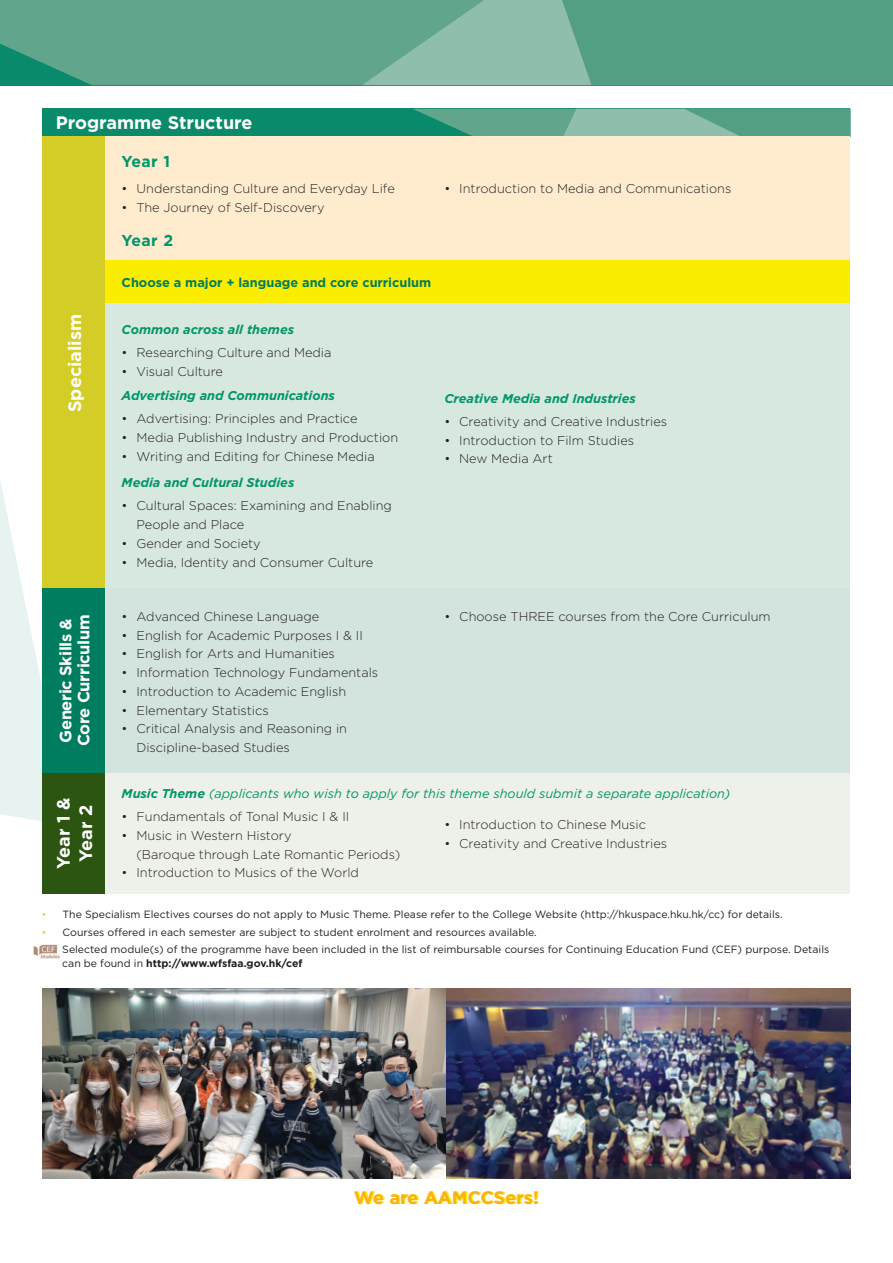
<style>
.page{position:relative;width:893px;height:1263px;background:#fff}
.page>*{position:absolute;margin:0;border:0;box-sizing:border-box;transform-origin:0 0}
.t1{font:700 18px "Gotham";color:#fff}
.student_sharing{font:700 18px "Gotham";color:#faed00}
.t2{font:700 16.5px/18px "Gotham";letter-spacing:-.02em;color:#fff}
.t3{font:700 15.75px "Gotham";letter-spacing:.025em;color:#009669}
.programme_txt{font:300 12.75px/18.8px "Gotham";color:#231f20}
.t4{font:italic 700 12.75px "Gotham";color:#009669}
.t5{font:italic 12.75px "Gotham";color:#009669}
.t6{font:700 12.75px "Gotham";color:#007c5f}
.t7{font:10.5px/13.5px "Gotham";color:#231f20}
.s1{font-weight:700}
.s2{color:#ddd557}
</style>
<div class="page">
<svg style="left:0;top:174px;width:70px;height:652px"></svg>
<div style="left:43px;top:109px;width:807px;height:28px;background:#098b6b"></div>
<svg style="left:413px;top:109px;width:437px;height:27px;background:#65a991"></svg>
<div style="left:0;top:0;width:362px;height:85px;background:#61a58d"></div>
<svg style="left:362px;top:0;width:200px;height:85px;background:#81b6a2"></svg>
<div style="left:562px;top:0;width:331px;height:85px;background:#529f84"></div>
<div style="left:92px;top:136px;width:758px;height:136px;background:#ffecce"></div>
<div style="left:92px;top:277px;width:758px;height:312px;background:#d7e8df"></div>
<div style="left:92px;top:772px;width:758px;height:122px;background:#eef1ea"></div>
<div style="left:92px;top:260px;width:758px;height:43px;background:#faed00"></div>
<img style="left:43px;top:988px;width:404px;height:191px">
<img style="left:447px;top:988px;width:403px;height:191px">
<div style="left:43px;top:773px;width:62px;height:121px;background:#2b5510"></div>
<div style="left:43px;top:136px;width:62px;height:452px;background:#d5cd27"></div>
<div style="left:92px;top:588px;width:758px;height:184px;background:#d3e3dd"></div>
<div style="left:43px;top:588px;width:62px;height:184px;background:#007c5f"></div>
<img style="left:34px;top:944px;width:25px;height:15px">
<p class="t1" style="left:56px;top:111px;width:198px">Programme Structure</p>
<p class="t1" style="left:63px;top:412px;width:100px;rotate:-90deg">Specialism</p>
<p class="t2" style="left:57px;top:746px;width:133px;rotate:-90deg">Generic Skills &amp;<br>Core Curriculum</p>
<p class="t1" style="left:52px;top:869px;width:73px;rotate:-90deg">Year 1 &amp;</p>
<p class="t1" style="left:74px;top:861px;width:58px;rotate:-90deg">Year 2</p>
<p class="t3" style="left:122px;top:151px;width:50px">Year 1</p>
<p class="programme_txt" style="left:122px;top:179px;width:275px">• Understanding Culture and Everyday Life</p>
<p class="programme_txt" style="left:122px;top:198px;width:204px">• The Journey of Self-Discovery</p>
<p class="t3" style="left:122px;top:230px;width:53px">Year 2</p>
<p class="t6" style="left:122px;top:274px;width:311px">Choose a major + language and core curriculum</p>
<p class="t4" style="left:122px;top:321px;width:174px">Common across all themes</p>
<p class="programme_txt" style="left:122px;top:343px;width:211px">• Researching Culture and Media</p>
<p class="programme_txt" style="left:122px;top:362px;width:103px">• Visual Culture</p>
<p class="t4" style="left:122px;top:387px;width:215px">Advertising and Communications</p>
<p class="programme_txt" style="left:122px;top:409px;width:237px">• Advertising: Principles and Practice</p>
<p class="programme_txt" style="left:122px;top:428px;width:278px">• Media Publishing Industry and Production</p>
<p class="programme_txt" style="left:122px;top:447px;width:255px">• Writing and Editing for Chinese Media</p>
<p class="t4" style="left:122px;top:474px;width:174px">Media and Cultural Studies</p>
<p class="programme_txt" style="left:136px;top:496px;width:257px;text-indent:-15px">• Cultural Spaces: Examining and Enabling<br>People and Place</p>
<p class="programme_txt" style="left:122px;top:534px;width:141px">• Gender and Society</p>
<p class="programme_txt" style="left:122px;top:552px;width:253px">• Media, Identity and Consumer Culture</p>
<p class="programme_txt" style="left:444px;top:179px;width:288px">• Introduction to Media and Communications</p>
<p class="t4" style="left:444px;top:390px;width:193px">Creative Media and Industries</p>
<p class="programme_txt" style="left:444px;top:412px;width:224px">• Creativity and Creative Industries</p>
<p class="programme_txt" style="left:444px;top:430px;width:191px">• Introduction to Film Studies</p>
<p class="programme_txt" style="left:444px;top:449px;width:110px">• New Media Art</p>
<p class="programme_txt" style="left:122px;top:607px;width:199px">• Advanced Chinese Language</p>
<p class="programme_txt" style="left:122px;top:625px;width:243px">• English for Academic Purposes I &amp; II</p>
<p class="programme_txt" style="left:122px;top:644px;width:215px">• English for Arts and Humanities</p>
<p class="programme_txt" style="left:122px;top:663px;width:258px">• Information Technology Fundamentals</p>
<p class="programme_txt" style="left:122px;top:682px;width:226px">• Introduction to Academic English</p>
<p class="programme_txt" style="left:122px;top:700px;width:149px">• Elementary Statistics</p>
<p class="programme_txt" style="left:136px;top:719px;width:212px;text-indent:-15px">• Critical Analysis and Reasoning in<br>Discipline-based Studies</p>
<p class="programme_txt" style="left:444px;top:607px;width:328px">• Choose THREE courses from the Core Curriculum</p>
<p class="t5" style="left:122px;top:785px;width:610px"><span class="s1">Music Theme</span> (applicants who wish to apply for this theme should submit a separate application)</p>
<p class="programme_txt" style="left:122px;top:807px;width:229px">• Fundamentals of Tonal Music I &amp; II</p>
<p class="programme_txt" style="left:136px;top:826px;width:265px;text-indent:-15px">• Music in Western History<br>(Baroque through Late Romantic Periods)</p>
<p class="programme_txt" style="left:122px;top:863px;width:239px">• Introduction to Musics of the World</p>
<p class="programme_txt" style="left:444px;top:815px;width:203px">• Introduction to Chinese Music</p>
<p class="programme_txt" style="left:444px;top:834px;width:224px">• Creativity and Creative Industries</p>
<p class="t7" style="left:41px;top:908px;width:743px"><span class="s2">•</span> The Specialism Electives courses do not apply to Music Theme. Please refer to the College Website (http://hkuspace.hku.hk/cc) for details.</p>
<p class="t7" style="left:41px;top:925px;width:497px"><span class="s2">•</span> Courses offered in each semester are subject to student enrolment and resources available.</p>
<p class="t7" style="left:62px;top:942px;width:769px">Selected module(s) of the programme have been included in the list of reimbursable courses for Continuing Education Fund (CEF) purpose. Details can be found in <span class="s1">http://www.wfsfaa.gov.hk/cef</span></p>
<p class="student_sharing" style="left:355px;top:1186px;width:186px">We are AAMCCSers!</p>
</div>
